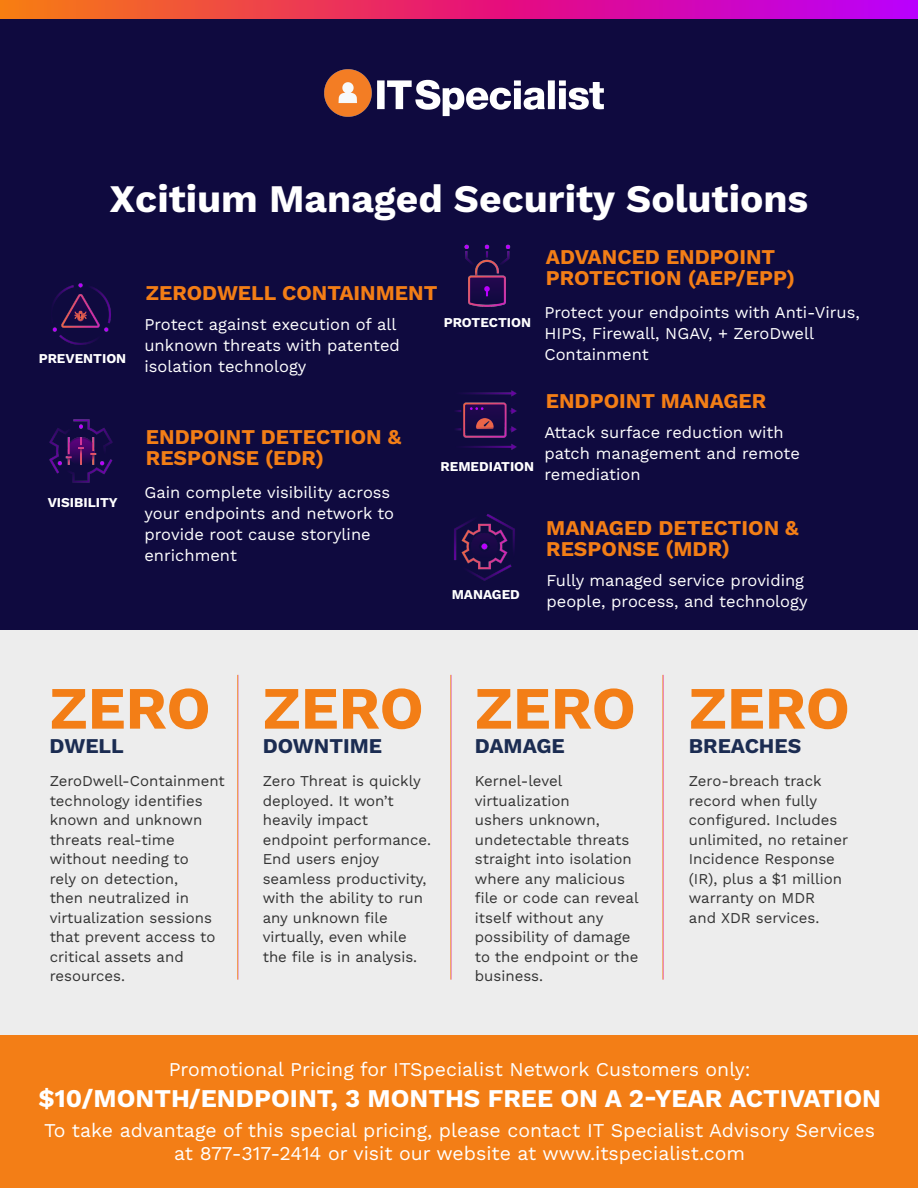
<style>
.page{position:relative;width:918px;height:1188px;background:#fff}
.page>*{position:absolute;margin:0;border:0;box-sizing:border-box;transform-origin:0 0}
.t1{font:700 60px "Work Sans";color:#f37e16}
.t2{font:700 39px "Work Sans";color:#fff}
.t3{font:700 25.5px "Work Sans";color:#fff}
.t4{font:700 21px/21px "Work Sans";color:#f37e16}
.t5{font:700 21px "Work Sans";color:#1b2c52}
.t6{font:19.5px/22.5px "Work Sans";color:#fff;text-align:center}
.t7{font:16.5px/21px "Work Sans";color:#fff}
.t8{font:15px/19.5px "Work Sans";color:#333}
.t9{font:700 13.5px "Work Sans";color:#fff}
</style>
<div class="page">
<div style="left:0;top:1px;width:918px;height:1187px;background:#ededed"></div>
<div style="left:0;top:19px;width:918px;height:611px;background:#0f0a3f"></div>
<img style="left:464px;top:244px;width:47px;height:63px">
<img style="left:52px;top:283px;width:59px;height:62px">
<img style="left:455px;top:390px;width:62px;height:60px">
<img style="left:49px;top:419px;width:64px;height:64px">
<img style="left:454px;top:514px;width:61px;height:67px">
<hr style="left:237px;top:675px;width:1px;height:305px;background:#fff">
<hr style="left:451px;top:675px;width:1px;height:305px;background:#fff">
<hr style="left:663px;top:675px;width:1px;height:305px;background:#fff">
<svg style="left:0;top:0;width:918px;height:19px"></svg>
<img style="left:324px;top:69px;width:280px;height:48px">
<div style="left:0;top:1035px;width:918px;height:153px;background:#f37e16"></div>
<h2 class="t2" style="left:109px;top:169px;width:700px">Xcitium Managed Security Solutions</h2>
<p class="t9" style="left:39px;top:348px;width:89px">PREVENTION</p>
<p class="t9" style="left:48px;top:492px;width:71px">VISIBILITY</p>
<h3 class="t4" style="left:146px;top:281px;width:293px">ZERODWELL CONTAINMENT</h3>
<p class="t7" style="left:144px;top:313px;width:257px">Protect against execution of all unknown threats with patented isolation technology</p>
<p class="t9" style="left:444px;top:312px;width:89px">PROTECTION</p>
<h3 class="t4" style="left:546px;top:245px;width:251px">ADVANCED ENDPOINT<br>PROTECTION (AEP/EPP)</h3>
<p class="t7" style="left:544px;top:301px;width:317px">Protect your endpoints with Anti-Virus,<br>HIPS, Firewall, NGAV, + ZeroDwell<br>Containment</p>
<h3 class="t4" style="left:546px;top:389px;width:222px">ENDPOINT MANAGER</h3>
<h3 class="t4" style="left:146px;top:425px;width:257px">ENDPOINT DETECTION &amp;<br>RESPONSE (EDR)</h3>
<p class="t7" style="left:544px;top:421px;width:257px">Attack surface reduction with patch management and remote remediation</p>
<p class="t9" style="left:441px;top:456px;width:95px">REMEDIATION</p>
<p class="t7" style="left:144px;top:481px;width:251px">Gain complete visibility across your endpoints and network to provide root cause storyline enrichment</p>
<p class="t9" style="left:452px;top:584px;width:70px">MANAGED</p>
<h3 class="t4" style="left:546px;top:517px;width:254px">MANAGED DETECTION &amp;<br>RESPONSE (MDR)</h3>
<p class="t7" style="left:547px;top:569px;width:263px">Fully managed service providing people, process, and technology</p>
<h1 class="t1" style="left:50px;top:663px;width:163px">ZERO</h1>
<h3 class="t5" style="left:50px;top:730px;width:76px">DWELL</h3>
<p class="t8" style="left:50px;top:771px;width:177px">ZeroDwell-Containment technology identifies known and unknown threats real-time without needing to<br>rely on detection,<br>then neutralized in virtualization sessions that prevent access to critical assets and resources.</p>
<h1 class="t1" style="left:263px;top:663px;width:163px">ZERO</h1>
<h3 class="t5" style="left:263px;top:730px;width:121px">DOWNTIME</h3>
<p class="t8" style="left:263px;top:771px;width:170px">Zero Threat is quickly deployed. It won’t heavily impact endpoint performance.<br>End users enjoy seamless productivity, with the ability to run any unknown file virtually, even while the file is in analysis.</p>
<h1 class="t1" style="left:475px;top:663px;width:163px">ZERO</h1>
<h3 class="t5" style="left:475px;top:730px;width:92px">DAMAGE</h3>
<p class="t8" style="left:475px;top:771px;width:165px">Kernel-level virtualization<br>ushers unknown, undetectable threats straight into isolation where any malicious file or code can reveal itself without any possibility of damage to the endpoint or the business.</p>
<h1 class="t1" style="left:689px;top:663px;width:163px">ZERO</h1>
<h3 class="t5" style="left:689px;top:730px;width:114px">BREACHES</h3>
<p class="t8" style="left:689px;top:771px;width:161px">Zero-breach track record when fully configured. Includes unlimited, no retainer<br>Incidence Response (IR), plus a $1 million warranty on MDR<br>and XDR services.</p>
<h3 class="t6" style="left:169px;top:1057px;width:583px">Promotional Pricing for ITSpecialist Network Customers only:</h3>
<h3 class="t3" style="left:38px;top:1079px;width:844px">$10/MONTH/ENDPOINT, 3 MONTHS FREE ON A 2-YEAR ACTIVATION</h3>
<h3 class="t6" style="left:44px;top:1118px;width:832px">To take advantage of this special pricing, please contact IT Specialist Advisory Services at 877-317-2414 or visit our website at www.itspecialist.com</h3>
</div>
